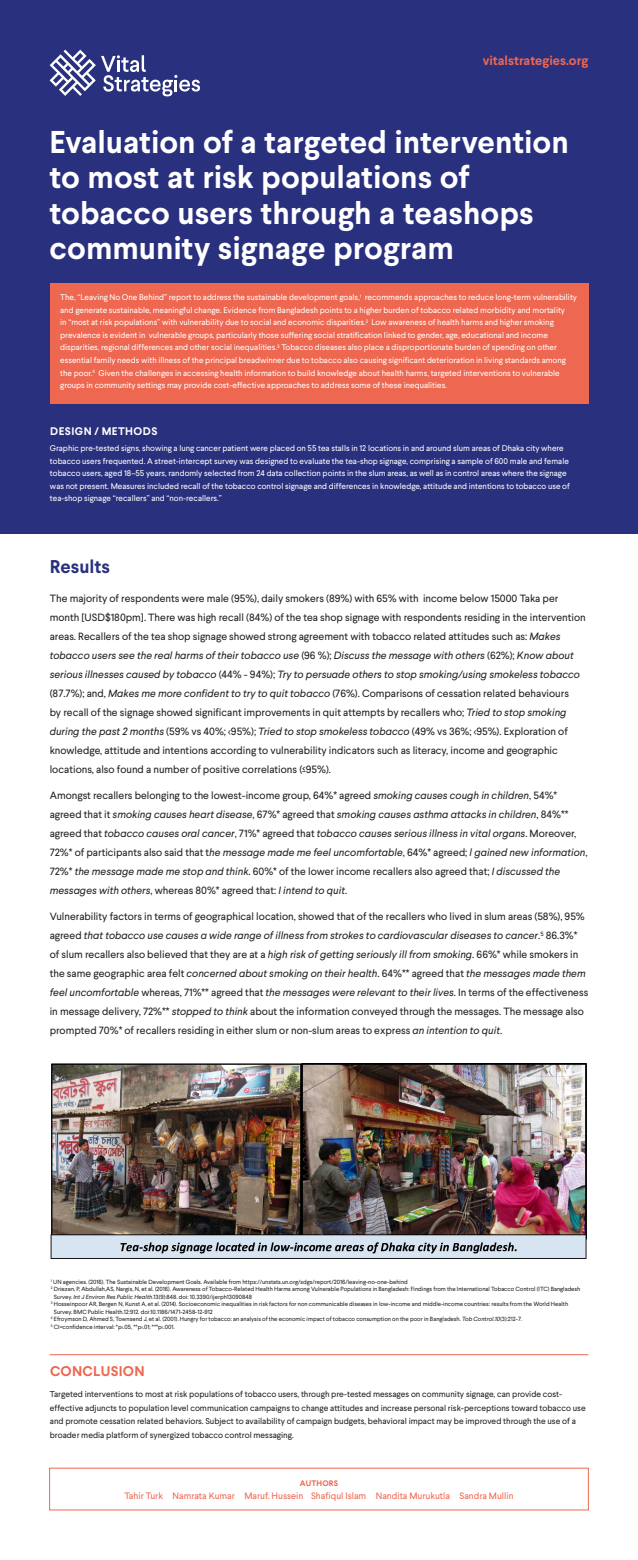
<style>
.page{position:relative;width:638px;height:1560px;background:#fff}
.page>*{position:absolute;margin:0;border:0;box-sizing:border-box;transform-origin:0 0}
.t1{font:700 31.5px/35.5px "Larsseit";color:#fff}
.t2{font:700 18.5px "Larsseit";color:#29307d}
.t3{font:700 14px "Larsseit";letter-spacing:.02em;color:#ee6750}
.t4{font:700 13px "Larsseit";color:#ee6750}
.t5{font:700 11px "Larsseit";letter-spacing:.04em;color:#fff}
.t6{font:10.5px/19px "Larsseit";color:#231f20}
.t7{font:italic 10.5px/19px "Larsseit";color:#231f20}
.t8{font:9.25px "Larsseit";color:#ee6750}
.t9{font:8.5px/13.5px "Larsseit";color:#231f20}
.t10{font:8.25px/12.5px "Larsseit";color:#fff}
.t11{font:700 8px "Larsseit";letter-spacing:.02em;color:#ee6750}
.t12{font:6px/7.5px "Larsseit";color:#231f20}
.s1{font-style:italic}
.s2{font-style:normal}
</style>
<div class="page">
<div style="left:0;top:0;width:638px;height:534px;background:#29307d"></div>
<div style="left:49px;top:1467px;width:540px;height:42px;border:1px solid #ee6750"></div>
<svg style="left:50px;top:50px;width:150px;height:46px"></svg>
<hr style="left:50px;top:1354px;width:538px;height:1px;background:#ee6750">
<div style="left:50px;top:283px;width:538px;height:121px;background:#ee6750"></div>
<img style="left:50px;top:1063px;width:537px;height:196px">
<p class="t4" style="left:483px;top:52px;width:107px">vitalstrategies.org</p>
<p class="t1" style="left:50px;top:124px;width:520px">Evaluation of a targeted intervention to most at risk populations of tobacco users through a teashops community signage program</p>
<p class="t10" style="left:60px;top:291px;width:518px">The, “Leaving No One Behind” report to address the sustainable development goals,<sup>1</sup> recommends approaches to reduce long-term vulnerability and generate sustainable, meaningful change. Evidence from Bangladesh points to a higher burden of tobacco related morbidity and mortality<br>in “most at risk populations” with vulnerability due to social and economic disparities.<sup>2</sup> Low awareness of health harms and higher smoking prevalence is evident in vulnerable groups, particularly those suffering social stratification linked to gender, age, educational and income disparities, regional differences and other social inequalities.<sup>3</sup> Tobacco diseases also place a disproportionate burden of spending on other essential family needs with illness of the principal breadwinner due to tobacco also causing significant deterioration in living standards among the poor.<sup>4</sup> Given the challenges in accessing health information to build knowledge about health harms, targeted interventions to vulnerable groups in community settings may provide cost-effective approaches to address some of these inequalities.</p>
<p class="t5" style="left:50px;top:424px;width:109px">DESIGN / METHODS</p>
<p class="t10" style="left:50px;top:442px;width:521px">Graphic pre-tested signs, showing a lung cancer patient were placed on 55 tea stalls in 12 locations in and around slum areas of Dhaka city where tobacco users frequented. A street-intercept survey was designed to evaluate the tea-shop signage, comprising a sample of 600 male and female tobacco users, aged 18–55 years, randomly selected from 24 data collection points in the slum areas, as well as in control areas where the signage was not present. Measures included recall of the tobacco control signage and differences in knowledge, attitude and intentions to tobacco use of tea-shop signage “recallers” and “non-recallers.”</p>
<p class="t2" style="left:50px;top:554px;width:62px">Results</p>
<p class="t6" style="left:50px;top:588px;width:537px">The majority of respondents were male (95%), daily smokers (89%) with 65% with income below 15000 Taka per month [USD$180pm]. There was high recall (84%) of the tea shop signage with respondents residing in the intervention areas. Recallers of the tea shop signage showed strong agreement with tobacco related attitudes such as: <span class="s1">Makes tobacco users see the real harms of their tobacco use</span> (96 %); <span class="s1">Discuss the message with others</span> (62%); <span class="s1">Know about serious illnesses caused by tobacco</span> (44% - 94%); <span class="s1">Try to persuade others to stop smoking/using smokeless tobacco </span>(87.7%); and, <span class="s1">Makes me more confident to try to quit tobacco</span> (76%). Comparisons of cessation related behaviours<br>by recall of the signage showed significant improvements in quit attempts by recallers who; <span class="s1">Tried to stop smoking during the past 2 months</span> (59% vs 40%; &lt;95%); <span class="s1">Tried to stop smokeless tobacco</span> (49% vs 36%; &lt;95%). Exploration of knowledge, attitude and intentions according to vulnerability indicators such as literacy, income and geographic locations, also found a number of positive correlations (≤95%).</p>
<p class="t7" style="left:50px;top:785px;width:539px"><span class="s2">Amongst recallers belonging to the lowest-income group, 64%* agreed</span> smoking causes cough in children<span class="s2">, 54%* agreed that it</span> smoking causes heart disease<span class="s2">, 67%* agreed that</span> smoking causes asthma attacks in children<span class="s2">, 84%** agreed that</span> tobacco causes oral cancer<span class="s2">, 71%* agreed that</span> tobacco causes serious illness in vital organs<span class="s2">. Moreover, 72%* of participants also said that t</span>he message made me feel uncomfortable<span class="s2">, 64%* agreed;</span> l gained new information<span class="s2">, 72%*</span> the message made me stop and think<span class="s2">. 60%* of the lower income recallers also agreed that;</span> I discussed the messages with others<span class="s2">, whereas 80%* agreed that:</span> I intend to quit<span class="s2">.</span></p>
<p class="t6" style="left:50px;top:906px;width:540px">Vulnerability factors in terms of geographical location, showed that of the recallers who lived in slum areas (58%), 95% agreed <span class="s1">that tobacco use causes a wide range of illness from strokes to cardiovascular diseases to cancer</span>.<sup>5</sup> 86.3%* of slum recallers also believed that they are at a <span class="s1">high risk of getting seriously ill from smoking</span>. 66%* while smokers in the same geographic area felt <span class="s1">concerned about smoking on their health</span>. 64%** agreed that <span class="s1">the messages made them feel uncomfortable</span> whereas, 71%** agreed that <span class="s1">the messages were relevant to their lives</span>. In terms of the effectiveness in message delivery, 72%** <span class="s1">stopped to think</span> about the information conveyed through the messages. The message also prompted 70%* of recallers residing in either slum or non-slum areas to express <span class="s1">an intention to quit</span>.</p>
<p class="t12" style="left:51px;top:1277px;width:358px"><sup>1</sup> UN agencies. (2016). The Sustainable Development Goals. Available from https://unstats.un.org/sdgs/report/2016/leaving-no-one-behind</p>
<p class="t12" style="left:54px;top:1285px;width:528px;text-indent:-3px"><sup>2</sup> Driezen, P, Abdullah,AS, Nargis, N, et al. (2016). Awareness of Tobacco-Related Health Harms among Vulnerable Populations in Bangladesh: Findings from the International Tobacco Control (ITC) Bangladesh<br>Survey. <span class="s1">Int J Environ Res Public Health</span>.13(9):848. doi: 10.3390/ijerph13090848</p>
<p class="t12" style="left:54px;top:1300px;width:516px;text-indent:-3px"><sup>3</sup> Hosseinpoor AR, Bergen N, Kunst A, et al. (2014). Socioeconomic inequalities in risk factors for non communicable diseases in low-income and middle-income countries: results from the World Health<br>Survey. BMC Public Health.12:912. doi:10.1186/1471-2458-12-912</p>
<p class="t12" style="left:51px;top:1315px;width:473px"><sup>4</sup> Efroymson D, Ahmed S, Townsend J, et al. (2001). Hungry for tobacco: an analysis of the economic impact of tobacco consumption on the poor in Bangladesh. <span class="s1">Tob Control.10</span>(3):212-7.</p>
<p class="t12" style="left:51px;top:1322px;width:125px"><sup>5</sup> CI=confidence interval: *p&lt;.05, **p&lt;.01; ***p&lt;.001.</p>
<p class="t3" style="left:50px;top:1362px;width:96px">CONCLUSION</p>
<p class="t9" style="left:50px;top:1386px;width:537px">Targeted interventions to most at risk populations of tobacco users, through pre-tested messages on community signage, can provide cost&shy;effective adjuncts to population level communication campaigns to change attitudes and increase personal risk-perceptions toward tobacco use and promote cessation related behaviors. Subject to availability of campaign budgets, behavioral impact may be improved through the use of a broader media platform of synergized tobacco control messaging.</p>
<p class="t11" style="left:300px;top:1478px;width:40px">AUTHORS</p>
<p class="t8" style="left:124px;top:1489px;width:391px">Tahir Turk Namrata Kumar Maruf. Hussein Shafiqul Islam Nandita Murukutla Sandra Mullin</p>
</div>
